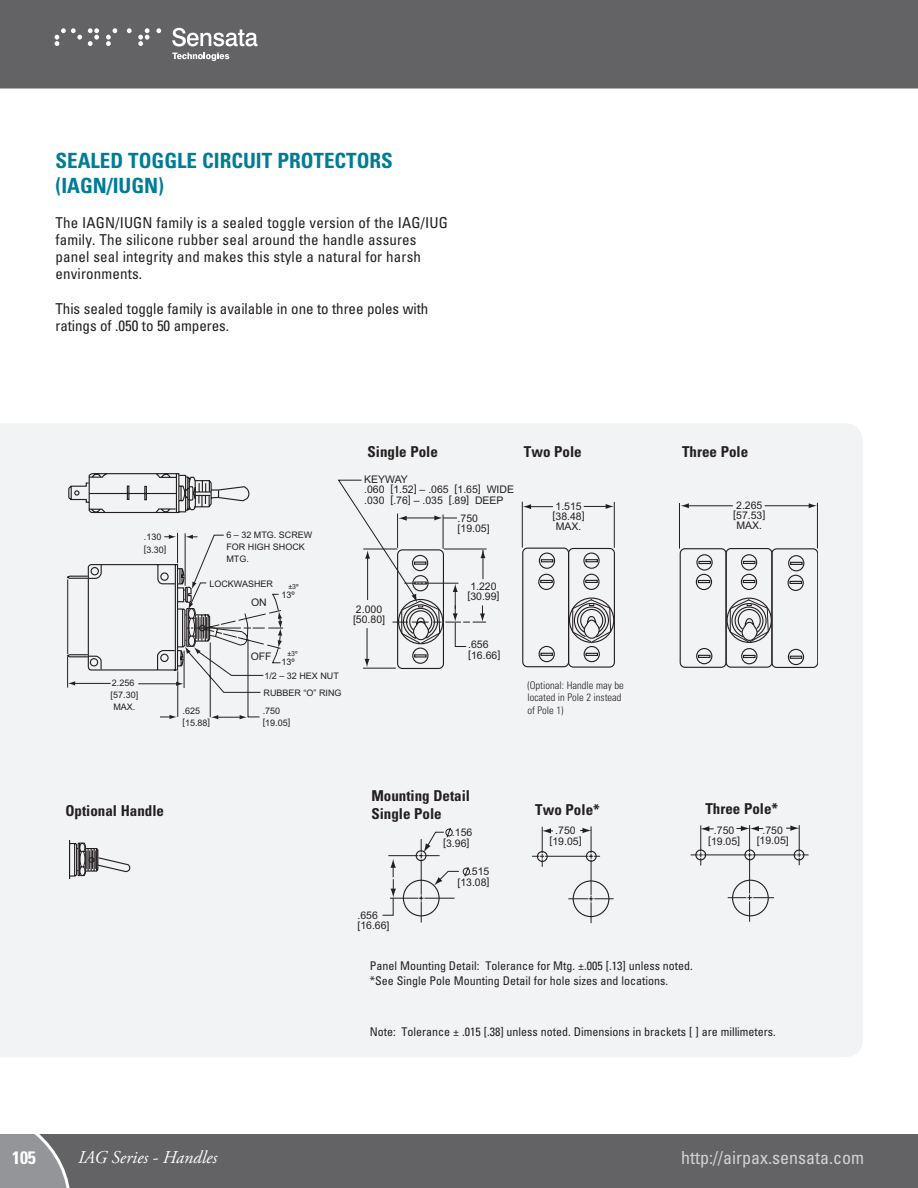
<style>
.page{position:relative;width:918px;height:1188px;background:#fff}
.page>*{position:absolute;margin:0;border:0;box-sizing:border-box;transform-origin:0 0}
.t1{font:700 condensed 21px/25.2px "Univers";color:#007c97}
.t2{font:condensed 18px "Univers";color:#d1d2d4}
.t3{font:italic 18px "Adobe Garamond Pro";color:#fff}
.t4{font:700 condensed 18px "Univers";color:#fff}
.t5{font:condensed 15px/17.2px "Univers";letter-spacing:.01em;color:#231f20}
.t6{font:700 condensed 15px "Univers";color:#231f20}
.t7{font:condensed 12px "Univers";color:#231f20}
.t8{font:10.5px/10.5px "Arial";color:#231f20}
.t9{font:300 condensed 10.5px/12.6px "Univers";color:#231f20}
.t10{font:9px/12.1px "Arial";color:#231f20}
.t11{font:7.05px "Arial";color:#231f20}
</style>
<div class="page">
<div style="left:0;top:424px;width:863px;height:633px;background:#f2f3f4"></div>
<hr style="left:185px;top:533px;width:1px;height:53px;background:#231f20">
<hr style="left:177px;top:533px;width:1px;height:30px;background:#231f20">
<svg style="left:67px;top:534px;width:216px;height:185px"></svg>
<hr style="left:67px;top:579px;width:1px;height:75px;background:#231f20">
<svg style="left:68px;top:473px;width:182px;height:41px"></svg>
<hr style="left:444px;top:549px;width:43px;height:1px;background:#231f20">
<svg style="left:338px;top:479px;width:148px;height:191px"></svg>
<svg style="left:522px;top:547px;width:94px;height:121px"></svg>
<hr style="left:522px;top:502px;width:1px;height:46px;background:#231f20">
<hr style="left:614px;top:502px;width:1px;height:46px;background:#231f20">
<svg style="left:584px;top:504px;width:30px;height:5px"></svg>
<svg style="left:523px;top:504px;width:30px;height:5px"></svg>
<svg style="left:679px;top:547px;width:139px;height:122px"></svg>
<hr style="left:679px;top:503px;width:1px;height:46px;background:#231f20">
<hr style="left:817px;top:503px;width:1px;height:45px;background:#231f20">
<hr style="left:687px;top:505px;width:46px;height:1px;background:#231f20">
<svg style="left:680px;top:503px;width:9px;height:5px"></svg>
<hr style="left:765px;top:505px;width:45px;height:1px;background:#231f20">
<svg style="left:809px;top:503px;width:8px;height:5px"></svg>
<hr style="left:545px;top:856px;width:43px;height:1px;background:#231f20">
<svg style="left:532px;top:827px;width:21px;height:40px"></svg>
<svg style="left:568px;top:826px;width:46px;height:97px"></svg>
<hr style="left:752px;top:855px;width:45px;height:1px;background:#231f20">
<hr style="left:703px;top:855px;width:44px;height:1px;background:#231f20">
<svg style="left:691px;top:825px;width:23px;height:40px"></svg>
<svg style="left:728px;top:825px;width:46px;height:97px"></svg>
<svg style="left:786px;top:825px;width:23px;height:40px"></svg>
<svg style="left:382px;top:827px;width:88px;height:96px"></svg>
<svg style="left:69px;top:840px;width:61px;height:39px"></svg>
<div style="left:0;top:0;width:918px;height:89px;background:#636366"></div>
<div style="left:73px;top:1134px;width:845px;height:54px;background:#636366"></div>
<svg style="left:0;top:1134px;width:73px;height:54px;background:#8e9092"></svg>
<svg style="left:172px;top:28px;width:86px;height:33px"></svg>
<svg style="left:88px;top:28px;width:11px;height:18px"></svg>
<svg style="left:106px;top:28px;width:11px;height:18px"></svg>
<svg style="left:138px;top:28px;width:12px;height:18px"></svg>
<svg style="left:156px;top:28px;width:5px;height:5px"></svg>
<svg style="left:55px;top:28px;width:27px;height:18px"></svg>
<svg style="left:127px;top:28px;width:5px;height:5px"></svg>
<p class="t1" style="left:56px;top:148px;width:339px">SEALED TOGGLE CIRCUIT PROTECTORS (IAGN/IUGN)</p>
<p class="t5" style="left:56px;top:213px;width:394px">The IAGN/IUGN family is a sealed toggle version of the IAG/IUG family. The silicone rubber seal around the handle assures panel seal integrity and makes this style a natural for harsh environments.</p>
<p class="t5" style="left:56px;top:300px;width:374px">This sealed toggle family is available in one to three poles with ratings of .050 to 50 amperes.</p>
<p class="t10" style="left:144px;top:531px;width:24px">.130 [3.30]</p>
<p class="t10" style="left:226px;top:528px;width:88px">6 – 32 MTG. SCREW<br>FOR HIGH SHOCK<br>MTG.</p>
<p class="t10" style="left:111px;top:677px;width:29px">2.256 [57.30]</p>
<p class="t10" style="left:113px;top:700px;width:24px">MAX.</p>
<p class="t10" style="left:209px;top:578px;width:65px">LOCKWASHER</p>
<p class="t8" style="left:251px;top:597px;width:17px">ON</p>
<p class="t11" style="left:288px;top:583px;width:12px">±3º</p>
<p class="t10" style="left:281px;top:589px;width:15px">13º</p>
<p class="t8" style="left:251px;top:651px;width:22px">OFF</p>
<p class="t11" style="left:287px;top:650px;width:12px">±3º</p>
<p class="t10" style="left:282px;top:656px;width:15px">13º</p>
<p class="t10" style="left:264px;top:668px;width:80px;line-height:16.5px">1/2 – 32 HEX NUT<br>RUBBER “O” RING</p>
<p class="t10" style="left:183px;top:705px;width:29px">.625 [15.88]</p>
<p class="t10" style="left:263px;top:705px;width:29px">.750 [19.05]</p>
<p class="t6" style="left:368px;top:443px;width:72px">Single Pole</p>
<p class="t6" style="left:524px;top:443px;width:59px">Two Pole</p>
<p class="t6" style="left:682px;top:443px;width:68px">Three Pole</p>
<p class="t8" style="left:364px;top:474px;width:152px">KEYWAY<br>.060 [1.52] – .065 [1.65] WIDE .030 [.76] – .035 [.89] DEEP</p>
<p class="t8" style="left:458px;top:514px;width:34px">.750 [19.05]</p>
<p class="t8" style="left:553px;top:502px;width:34px;text-align:center">1.515 [38.48]<br>MAX.</p>
<p class="t8" style="left:733px;top:501px;width:34px;text-align:center">2.265 [57.53]<br>MAX.</p>
<p class="t8" style="left:353px;top:605px;width:34px">2.000 [50.80]</p>
<p class="t8" style="left:467px;top:582px;width:34px">1.220 [30.99]</p>
<p class="t8" style="left:468px;top:640px;width:34px">.656 [16.66]</p>
<p class="t9" style="left:527px;top:679px;width:98px">(Optional: Handle may be located in Pole 2 instead of Pole 1)</p>
<p class="t6" style="left:371px;top:787px;width:100px">Mounting Detail</p>
<p class="t6" style="left:371px;top:805px;width:72px">Single Pole</p>
<p class="t6" style="left:65px;top:801px;width:100px">Optional Handle</p>
<p class="t6" style="left:535px;top:800px;width:66px">Two Pole*</p>
<p class="t6" style="left:705px;top:799px;width:74px">Three Pole*</p>
<p class="t8" style="left:443px;top:827px;width:31px;line-height:11.2px;text-align:right">.156 [3.96]</p>
<p class="t8" style="left:549px;top:826px;width:34px;text-align:center">.750 [19.05]</p>
<p class="t8" style="left:708px;top:826px;width:34px;text-align:center">.750 [19.05]</p>
<p class="t8" style="left:757px;top:826px;width:34px;text-align:center">.750 [19.05]</p>
<p class="t8" style="left:357px;top:911px;width:34px">.656 [16.66]</p>
<p class="t8" style="left:457px;top:867px;width:34px;line-height:11.2px;text-align:right">.515 [13.08]</p>
<p class="t7" style="left:370px;top:958px;width:325px">Panel Mounting Detail: Tolerance for Mtg. ±.005 [.13] unless noted.</p>
<p class="t7" style="left:370px;top:973px;width:300px">*See Single Pole Mounting Detail for hole sizes and locations.</p>
<p class="t7" style="left:370px;top:1025px;width:408px">Note: Tolerance ± .015 [.38] unless noted. Dimensions in brackets [ ] are millimeters.</p>
<p class="t4" style="left:12px;top:1147px;width:25px">105</p>
<p class="t3" style="left:78px;top:1146px;width:141px">IAG Series - Handles</p>
<p class="t2" style="left:681px;top:1146px;width:184px">http://airpax.sensata.com</p>
</div>
